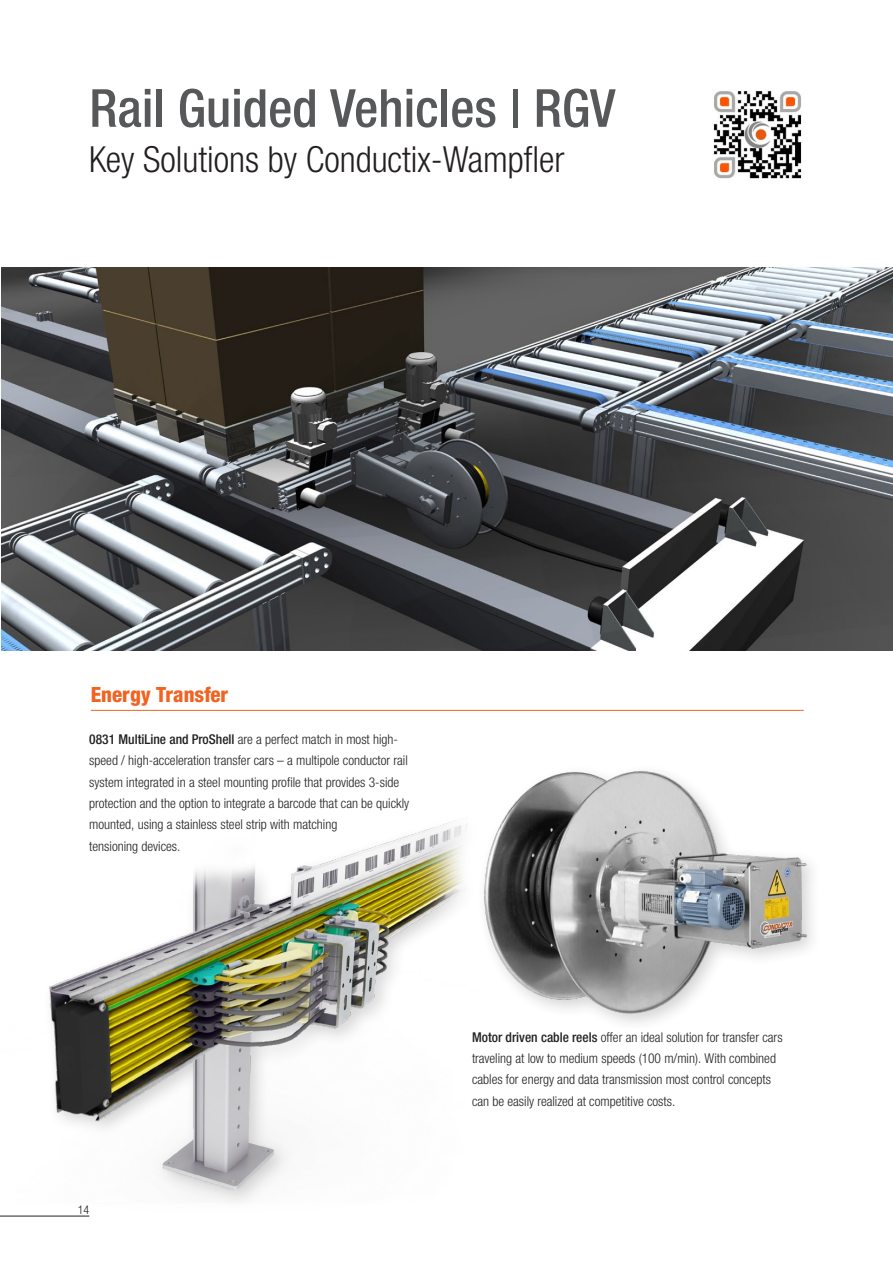
<style>
.page{position:relative;width:893px;height:1263px;background:#fff}
.page>*{position:absolute;margin:0;border:0;box-sizing:border-box;transform-origin:0 0}
.A-Hauptüberschrift{font:500 condensed 52.5px "Helvetica Neue LTW1 G";color:#57585a}
.A-Hauptüberschrift-2{font:300 condensed 36px "Helvetica Neue LTW1 G";color:#231f20}
.t1{font:800 condensed 21px "Helvetica Neue LTW1 G";color:#f26221}
.Fließtext_Standard_1{font:300 condensed 13.5px/21.3px "Helvetica Neue LTW1 G";color:#231f20}
.t2{font:300 condensed 12px "Helvetica Neue LTW1 G";color:#231f20}
.s1{font-weight:500}
</style>
<div class="page">
<hr style="left:91px;top:710px;width:713px;height:1px;background:#f26221">
<img style="left:2px;top:268px;width:891px;height:383px">
<img style="left:49px;top:820px;width:418px;height:383px">
<img style="left:484px;top:770px;width:328px;height:253px">
<img style="left:713px;top:91px;width:89px;height:88px">
<hr style="left:0;top:1216px;width:89px;height:1px;background:#231f20">
<p class="A-Hauptüberschrift" style="left:89px;top:76px;width:528px">Rail Guided Vehicles | RGV</p>
<p class="A-Hauptüberschrift-2" style="left:89px;top:138px;width:477px">Key Solutions by Conductix-Wampfler</p>
<h3 class="t1" style="left:91px;top:681px;width:139px">Energy Transfer</h3>
<p class="Fließtext_Standard_1" style="left:89px;top:729px;width:321px"><span class="s1">0831 MultiLine and ProShell</span> are a perfect match in most high&shy;speed / high-acceleration transfer cars – a multipole conductor rail system integrated in a steel mounting profile that provides 3-side protection and the option to integrate a barcode that can be quickly mounted, using a stainless steel strip with matching</p>
<p class="Fließtext_Standard_1" style="left:89px;top:835px;width:93px">tensioning devices.</p>
<p class="t2" style="left:78px;top:1203px;width:13px">14</p>
<p class="Fließtext_Standard_1" style="left:472px;top:1026px;width:312px"><span class="s1">Motor driven cable reels</span> offer an ideal solution for transfer cars traveling at low to medium speeds (100 m/min). With combined cables for energy and data transmission most control concepts can be easily realized at competitive costs.</p>
</div>
